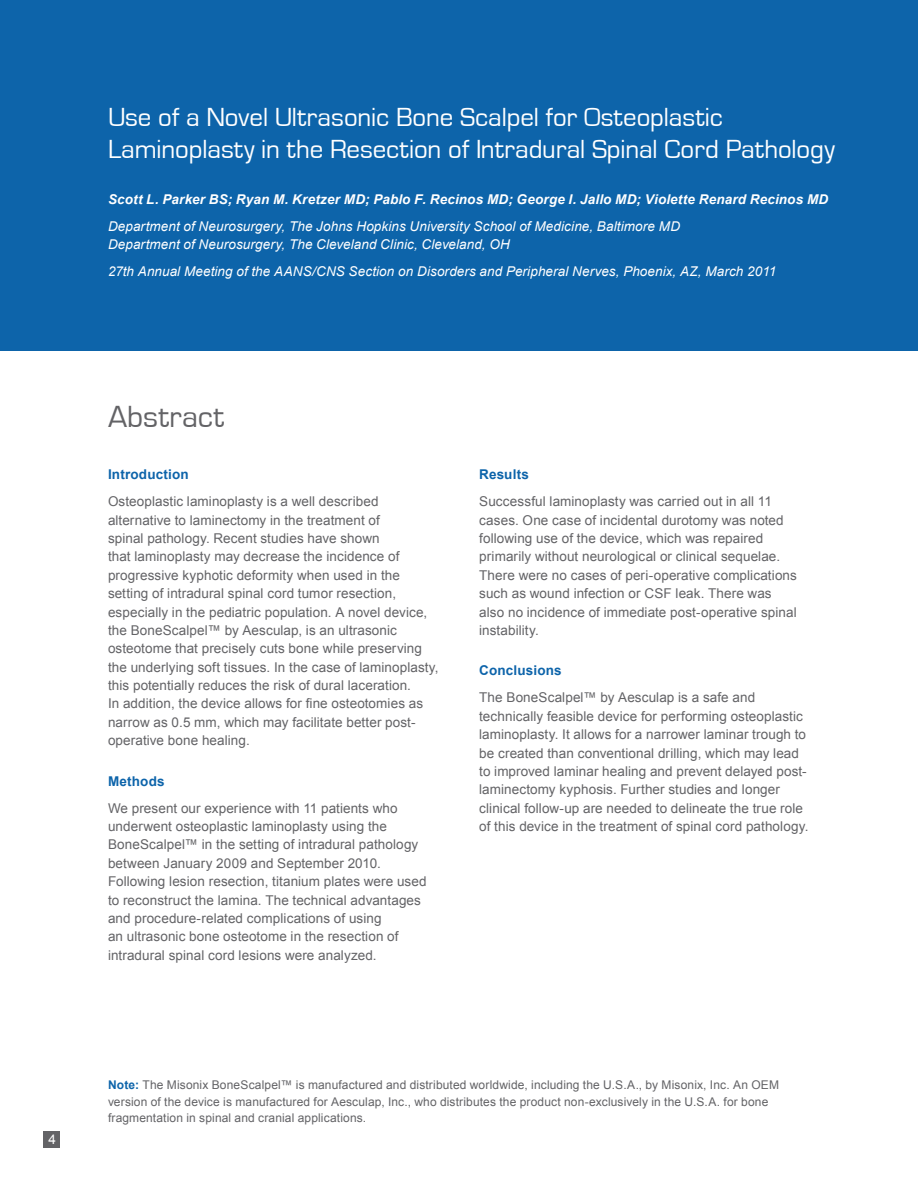
<style>
.page{position:relative;width:918px;height:1188px;background:#fff}
.page>*{position:absolute;margin:0;border:0;box-sizing:border-box;transform-origin:0 0}
.t1{font:31.5px "Eurostile";letter-spacing:.01em;color:#636366}
.abstract_head{font:27px/32.4px "Eurostile";letter-spacing:-.005em;color:#fff}
.body_text{font:13.5px/18.3px "Arial";letter-spacing:.005em;color:#636366}
.author_info{font:italic 13.5px/18.3px "Arial";letter-spacing:.01em;color:#fff}
.author{font:italic 700 13.5px "Arial";letter-spacing:.01em;color:#fff}
.subsubhead{font:700 13.5px "Arial";letter-spacing:.01em;color:#0d64aa}
.t2{font:13.5px "Arial";color:#fff}
.notes{font:12px/16.8px "Arial";letter-spacing:.01em;color:#636366}
.s1{font-weight:700;color:#0d64aa}
</style>
<div class="page">
<div style="left:0;top:0;width:918px;height:351px;background:#0d64aa"></div>
<div style="left:44px;top:1131px;width:16px;height:17px;background:#636366"></div>
<p class="t2" style="left:48px;top:1131px;width:9px">4</p>
<p class="abstract_head" style="left:108px;top:101px;width:728px">Use of a Novel Ultrasonic Bone Scalpel for Osteoplastic<br>Laminoplasty in the Resection of Intradural Spinal Cord Pathology</p>
<p class="author" style="left:108px;top:190px;width:722px">Scott L. Parker BS; Ryan M. Kretzer MD; Pablo F. Recinos MD; George I. Jallo MD; Violette Renard Recinos MD</p>
<p class="author_info" style="left:108px;top:217px;width:574px">Department of Neurosurgery, The Johns Hopkins University School of Medicine, Baltimore MD<br>Department of Neurosurgery, The Cleveland Clinic, Cleveland, OH</p>
<p class="author_info" style="left:108px;top:262px;width:670px">27th Annual Meeting of the AANS/CNS Section on Disorders and Peripheral Nerves, Phoenix, AZ, March 2011</p>
<p class="t1" style="left:108px;top:400px;width:117px">Abstract</p>
<p class="subsubhead" style="left:108px;top:466px;width:82px">Introduction</p>
<p class="body_text" style="left:108px;top:493px;width:332px">Osteoplastic laminoplasty is a well described alternative to laminectomy in the treatment of<br>spinal pathology. Recent studies have shown<br>that laminoplasty may decrease the incidence of progressive kyphotic deformity when used in the setting of intradural spinal cord tumor resection, especially in the pediatric population. A novel device, the BoneScalpel™ by Aesculap, is an ultrasonic osteotome that precisely cuts bone while preserving the underlying soft tissues. In the case of laminoplasty, this potentially reduces the risk of dural laceration.<br>In addition, the device allows for fine osteotomies as narrow as 0.5 mm, which may facilitate better post&shy;operative bone healing.</p>
<p class="subsubhead" style="left:108px;top:772px;width:58px">Methods</p>
<p class="body_text" style="left:108px;top:799px;width:320px">We present our experience with 11 patients who underwent osteoplastic laminoplasty using the BoneScalpel™ in the setting of intradural pathology between January 2009 and September 2010.<br>Following lesion resection, titanium plates were used to reconstruct the lamina. The technical advantages and procedure-related complications of using<br>an ultrasonic bone osteotome in the resection of intradural spinal cord lesions were analyzed.</p>
<p class="subsubhead" style="left:479px;top:466px;width:51px">Results</p>
<p class="body_text" style="left:479px;top:493px;width:319px">Successful laminoplasty was carried out in all 11 cases. One case of incidental durotomy was noted following use of the device, which was repaired primarily without neurological or clinical sequelae.<br>There were no cases of peri-operative complications such as wound infection or CSF leak. There was also no incidence of immediate post-operative spinal instability.</p>
<p class="subsubhead" style="left:479px;top:662px;width:84px">Conclusions</p>
<p class="body_text" style="left:479px;top:689px;width:331px">The BoneScalpel™ by Aesculap is a safe and technically feasible device for performing osteoplastic laminoplasty. It allows for a narrower laminar trough to be created than conventional drilling, which may lead to improved laminar healing and prevent delayed post&shy;laminectomy kyphosis. Further studies and longer clinical follow-up are needed to delineate the true role of this device in the treatment of spinal cord pathology.</p>
<p class="notes" style="left:108px;top:1076px;width:673px"><span class="s1">Note:</span> The Misonix BoneScalpel™ is manufactured and distributed worldwide, including the U.S.A., by Misonix, Inc. An OEM version of the device is manufactured for Aesculap, Inc., who distributes the product non-exclusively in the U.S.A. for bone fragmentation in spinal and cranial applications.</p>
</div>
